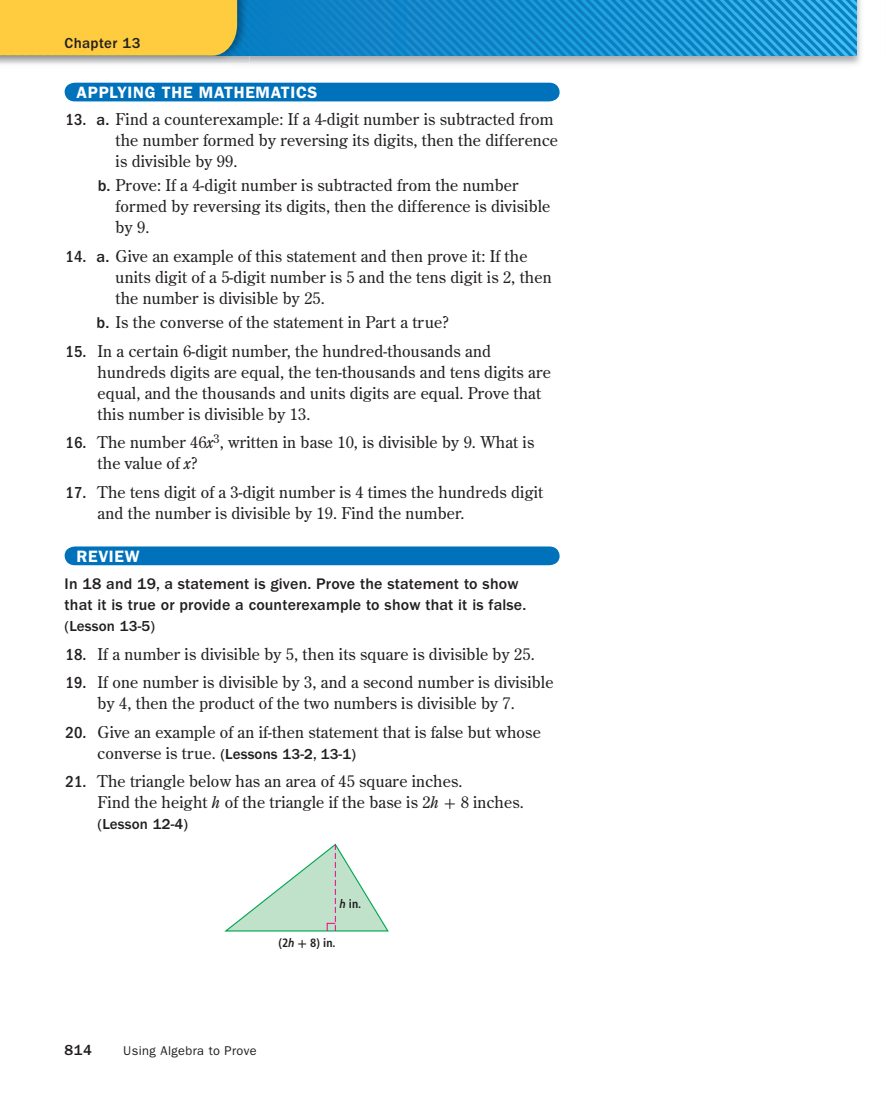
<style>
.page{position:relative;width:886px;height:1102px;background:#fff}
.page>*{position:absolute;margin:0;border:0;box-sizing:border-box;transform-origin:0 0}
.t1{font:600 16.5px "ITC Franklin Gothic Std";letter-spacing:.04em;color:#fff}
.t2{font:16.2px/21px "Century Old Style Std";letter-spacing:.01em;color:#231f20}
.t3{font:500 15.9px/21px "ITC Franklin Gothic Std";letter-spacing:.01em;color:#231f20}
.t4{font:500 15px "ITC Franklin Gothic Std";letter-spacing:.01em;color:#231f20}
.t5{font:12.75px "ITC Franklin Gothic Std";letter-spacing:.03em;color:#231f20}
.t6{font:700 condensed 12px "Frutiger LT Std";color:#231f20}
.s1{font-family:"ITC Franklin Gothic Std";font-weight:500;font-stretch:condensed;font-size:16.5px}
.s2{font-family:"ITC Franklin Gothic Std";font-weight:500}
.s3{font-style:italic}
.s4{font-family:"Century Old Style Std";font-weight:400;font-size:16.2px}
.s5{font-family:"Uni Math"}
.s6{font-style:italic;font-stretch:normal}
.s7{font-family:"Uni Math";font-stretch:normal}
</style>
<div class="page">
<img style="left:232px;top:0;width:629px;height:65px">
<img style="left:250px;top:0;width:607px;height:56px">
<img style="left:0;top:0;width:250px;height:64px">
<div style="left:65px;top:83px;width:495px;height:18px;background:#0072bc"></div>
<div style="left:65px;top:546px;width:495px;height:19px;background:#0072bc"></div>
<svg style="left:224px;top:843px;width:165px;height:89px"></svg>
<div style="left:0;top:0;width:237px;height:56px;background:#fecc3e"></div>
<p class="t4" style="left:65px;top:38px;width:77px">Chapter 13</p>
<p class="t1" style="left:77px;top:86px;width:242px">APPLYING THE MATHEMATICS</p>
<p class="t2" style="left:116px;top:110px;width:444px;text-indent:-50px"><span class="s1">13.</span> <span class="s2">a.</span> Find a counterexample: If a 4-digit number is subtracted from the number formed by reversing its digits, then the difference is divisible by 99.</p>
<p class="t2" style="left:116px;top:176px;width:436px;text-indent:-18px"><span class="s2">b.</span> Prove: If a 4-digit number is subtracted from the number formed by reversing its digits, then the difference is divisible by 9.</p>
<p class="t2" style="left:116px;top:247px;width:438px;text-indent:-50px"><span class="s1">14.</span> <span class="s2">a.</span> Give an example of this statement and then prove it: If the units digit of a 5-digit number is 5 and the tens digit is 2, then the number is divisible by 25.</p>
<p class="t2" style="left:97px;top:313px;width:354px"><span class="s2">b.</span> Is the converse of the statement in Part a true?</p>
<p class="t2" style="left:98px;top:341px;width:455px;text-indent:-32px"><span class="s1">15.</span> In a certain 6-digit number, the hundred-thousands and hundreds digits are equal, the ten-thousands and tens digits are equal, and the thousands and units digits are equal. Prove that this number is divisible by 13.</p>
<p class="t2" style="left:98px;top:433px;width:438px;text-indent:-32px"><span class="s1">16.</span> The number 46<span class="s3">x</span><sup>3</sup>, written in base 10, is divisible by 9. What is the value of <span class="s3">x</span>?</p>
<p class="t2" style="left:98px;top:482px;width:447px;text-indent:-32px"><span class="s1">17.</span> The tens digit of a 3-digit number is 4 times the hundreds digit and the number is divisible by 19. Find the number.</p>
<p class="t1" style="left:77px;top:550px;width:65px">REVIEW</p>
<p class="t3" style="left:65px;top:574px;width:463px">In 18 and 19, a statement is given. Prove the statement to show that it is true or provide a counterexample to show that it is false.</p>
<p class="t4" style="left:65px;top:621px;width:92px">(Lesson 13-5)</p>
<p class="t2" style="left:65px;top:644px;width:471px"><span class="s1">18.</span> If a number is divisible by 5, then its square is divisible by 25.</p>
<p class="t2" style="left:65px;top:673px;width:490px;text-align:center"><span class="s1">19.</span> If one number is divisible by 3, and a second number is divisible by 4, then the product of the two numbers is divisible by 7.</p>
<p class="t2" style="left:65px;top:722px;width:477px"><span class="s1">20.</span> Give an example of an if-then statement that is false but whose</p>
<p class="t4" style="left:98px;top:748px;width:260px"><span class="s4">converse is true.</span> (Lessons 13-2, 13-1)</p>
<p class="t2" style="left:98px;top:772px;width:428px;text-indent:-32px"><span class="s1">21.</span> The triangle below has an area of 45 square inches.<br>Find the height <span class="s3">h</span> of the triangle if the base is 2<span class="s3">h</span> <span class="s5">+</span> 8 inches.</p>
<p class="t4" style="left:98px;top:819px;width:92px">(Lesson 12-4)</p>
<p class="t6" style="left:340px;top:896px;width:23px"><span class="s6">h</span> in.</p>
<p class="t6" style="left:278px;top:936px;width:59px">(2<span class="s6">h</span> <span class="s7">+</span> 8) in.</p>
<p class="t4" style="left:65px;top:1044px;width:29px">814</p>
<p class="t5" style="left:123px;top:1046px;width:135px">Using Algebra to Prove</p>
</div>
